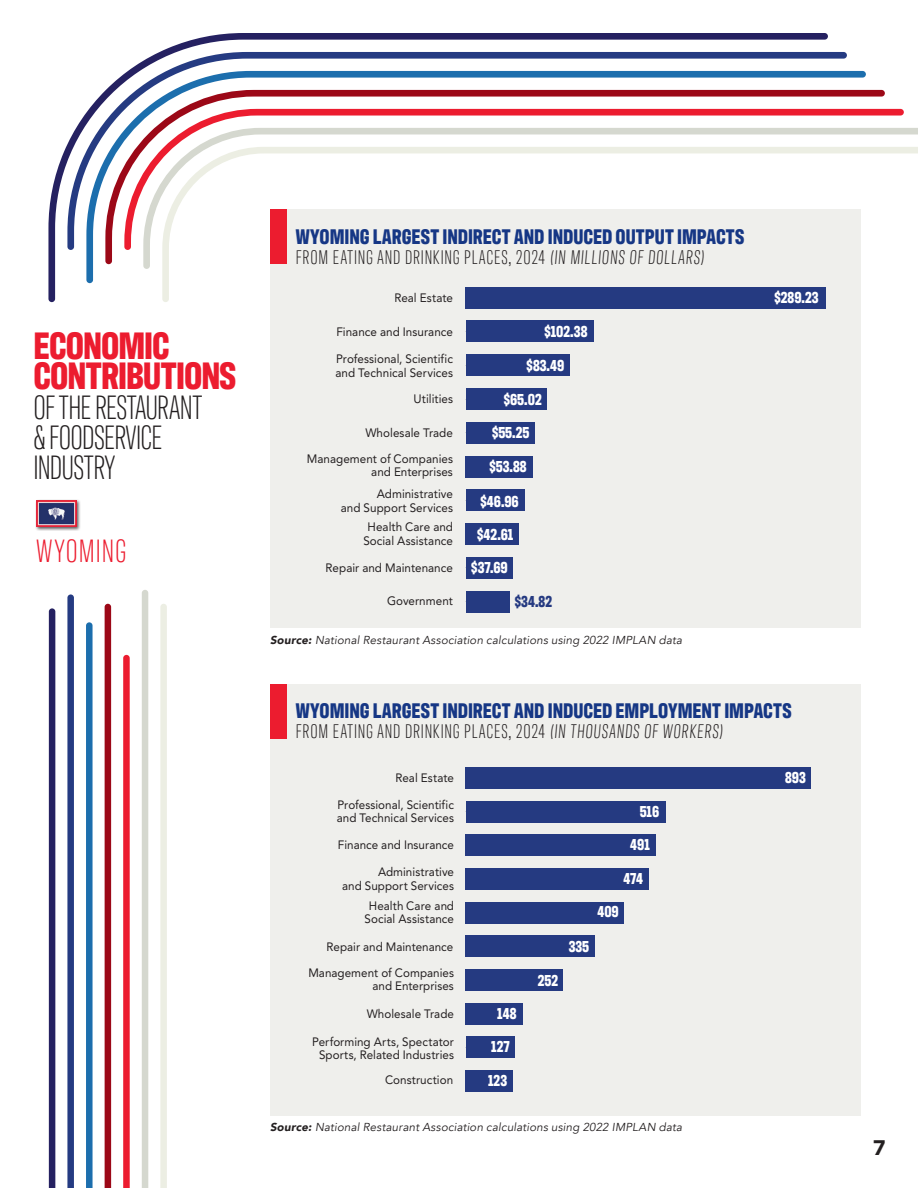
<style>
.page{position:relative;width:918px;height:1188px;background:#fff}
.page>*{position:absolute;margin:0;border:0;box-sizing:border-box;transform-origin:0 0}
.t1{font:700 39px/30px "Antarctican Headline";letter-spacing:-.02em;color:#ec1c2f}
.t2{font:300 34.5px/30px "Antarctican Headline";letter-spacing:-.02em;color:#231f20}
.t3{font:300 33px "Antarctican Headline";letter-spacing:.035em;color:#ec1c2f}
.t4{font:700 21.6px "Antarctican Headline";color:#163785}
.t5{font:900 21px "Avenir";color:#231f20}
.t6{font:300 20.1px "Antarctican Headline";letter-spacing:.045em;color:#231f20}
.t7{font:700 16.2px/33.3px "Antarctican Headline";color:#fff;text-align:center;scale:.96 1}
.t8{font:700 16.2px "Antarctican Headline";color:#253a81;scale:.96 1}
.t9{font:12.15px/13.5px "Avenir";letter-spacing:.005em;color:#231f20;text-align:right;scale:.96 1}
.t10{font:italic 11.55px "Avenir";letter-spacing:.015em;color:#231f20}
.s1{font-weight:900}
</style>
<div class="page">
<svg style="left:48px;top:33px;width:780px;height:269px"></svg>
<svg style="left:162px;top:147px;width:756px;height:155px"></svg>
<svg style="left:67px;top:52px;width:780px;height:198px"></svg>
<div style="left:49px;top:608px;width:6px;height:580px;background:#252161"></div>
<svg style="left:67px;top:594px;width:7px;height:594px;background:#34498a"></svg>
<svg style="left:86px;top:622px;width:7px;height:566px;background:#2c78b2"></svg>
<div style="left:105px;top:604px;width:6px;height:584px;background:#9c0817"></div>
<svg style="left:123px;top:655px;width:7px;height:533px;background:#ed2c3d"></svg>
<div style="left:142px;top:590px;width:6px;height:598px;background:#d5d8cf"></div>
<svg style="left:160px;top:604px;width:7px;height:584px;background:#edefe4"></svg>
<div style="left:35px;top:500px;width:46px;height:31px;background:#231f20;opacity:.75"></div>
<img style="left:37px;top:500px;width:39px;height:27px">
<div style="left:270px;top:209px;width:590px;height:419px;background:#efefec"></div>
<div style="left:270px;top:209px;width:16px;height:55px;background:#ec1c2f"></div>
<div style="left:466px;top:287px;width:360px;height:22px;background:#253a81"></div>
<div style="left:466px;top:321px;width:127px;height:21px;background:#253a81"></div>
<div style="left:466px;top:354px;width:104px;height:22px;background:#253a81"></div>
<div style="left:466px;top:388px;width:81px;height:22px;background:#253a81"></div>
<div style="left:466px;top:422px;width:69px;height:22px;background:#253a81"></div>
<div style="left:466px;top:456px;width:67px;height:21px;background:#253a81"></div>
<div style="left:466px;top:490px;width:58px;height:21px;background:#253a81"></div>
<div style="left:466px;top:523px;width:53px;height:22px;background:#253a81"></div>
<div style="left:466px;top:557px;width:47px;height:22px;background:#253a81"></div>
<div style="left:466px;top:591px;width:43px;height:22px;background:#253a81"></div>
<div style="left:270px;top:684px;width:590px;height:431px;background:#efefec"></div>
<div style="left:270px;top:684px;width:16px;height:54px;background:#ec1c2f"></div>
<div style="left:466px;top:767px;width:345px;height:22px;background:#253a81"></div>
<div style="left:466px;top:801px;width:199px;height:21px;background:#253a81"></div>
<div style="left:466px;top:834px;width:190px;height:22px;background:#253a81"></div>
<div style="left:466px;top:868px;width:183px;height:22px;background:#253a81"></div>
<div style="left:466px;top:902px;width:158px;height:21px;background:#253a81"></div>
<div style="left:466px;top:936px;width:129px;height:21px;background:#253a81"></div>
<div style="left:466px;top:969px;width:97px;height:22px;background:#253a81"></div>
<div style="left:466px;top:1003px;width:57px;height:21px;background:#253a81"></div>
<div style="left:466px;top:1037px;width:49px;height:21px;background:#253a81"></div>
<div style="left:466px;top:1070px;width:47px;height:22px;background:#253a81"></div>
<p class="t1" style="left:34px;top:328px;width:204px">ECONOMIC<br>CONTRIBUTIONS</p>
<p class="t2" style="left:34px;top:390px;width:170px">OF THE RESTAURANT &amp; FOODSERVICE<br>INDUSTRY</p>
<p class="t3" style="left:36px;top:529px;width:92px">WYOMING</p>
<p class="t4" style="left:296px;top:221px;width:450px">WYOMING LARGEST INDIRECT AND INDUCED OUTPUT IMPACTS</p>
<p class="t6" style="left:296px;top:244px;width:412px">FROM EATING AND DRINKING PLACES, 2024 (IN MILLIONS OF DOLLARS)</p>
<p class="t9" style="left:394px;top:291px;width:63px">Real Estate</p>
<p class="t9" style="left:336px;top:324px;width:123px">Finance and Insurance</p>
<p class="t9" style="left:335px;top:352px;width:124px;text-align:left">Professional, Scientific and Technical Services</p>
<p class="t9" style="left:414px;top:392px;width:42px">Utilities</p>
<p class="t9" style="left:365px;top:425px;width:93px">Wholesale Trade</p>
<p class="t9" style="left:307px;top:452px;width:154px">Management of Companies and Enterprises</p>
<p class="t9" style="left:341px;top:487px;width:118px">Administrative<br>and Support Services</p>
<p class="t9" style="left:363px;top:520px;width:95px;text-align:center">Health Care and<br>Social Assistance</p>
<p class="t9" style="left:326px;top:561px;width:134px">Repair and Maintenance</p>
<p class="t9" style="left:387px;top:594px;width:70px">Government</p>
<p class="t7" style="left:545px;top:314px;width:46px">$102.38</p>
<p class="t7" style="left:527px;top:347px;width:41px">$83.49</p>
<p class="t7" style="left:504px;top:381px;width:41px">$65.02</p>
<p class="t7" style="left:492px;top:415px;width:40px">$55.25</p>
<p class="t7" style="left:489px;top:448px;width:40px">$53.88</p>
<p class="t7" style="left:480px;top:483px;width:41px">$46.96</p>
<p class="t7" style="left:471px;top:517px;width:45px">$42.61 $37.69</p>
<p class="t8" style="left:515px;top:590px;width:40px">$34.82</p>
<p class="t10" style="left:270px;top:633px;width:414px"><span class="s1">Source:</span> National Restaurant Association calculations using 2022 IMPLAN data</p>
<p class="t7" style="left:774px;top:280px;width:48px">$289.23</p>
<p class="t4" style="left:296px;top:696px;width:497px">WYOMING LARGEST INDIRECT AND INDUCED EMPLOYMENT IMPACTS</p>
<p class="t6" style="left:296px;top:718px;width:431px">FROM EATING AND DRINKING PLACES, 2024 (IN THOUSANDS OF WORKERS)</p>
<p class="t7" style="left:785px;top:760px;width:23px">893</p>
<p class="t7" style="left:640px;top:793px;width:22px">516</p>
<p class="t7" style="left:630px;top:827px;width:22px">491</p>
<p class="t7" style="left:624px;top:861px;width:22px">474</p>
<p class="t7" style="left:597px;top:894px;width:24px">409</p>
<p class="t7" style="left:569px;top:929px;width:23px">335</p>
<p class="t7" style="left:538px;top:962px;width:23px">252</p>
<p class="t7" style="left:488px;top:996px;width:31px">148<br>127<br>123</p>
<p class="t9" style="left:396px;top:770px;width:62px">Real Estate</p>
<p class="t9" style="left:337px;top:798px;width:124px;text-align:left">Professional, Scientific and Technical Services</p>
<p class="t9" style="left:338px;top:838px;width:122px">Finance and Insurance</p>
<p class="t9" style="left:342px;top:865px;width:118px">Administrative<br>and Support Services</p>
<p class="t9" style="left:365px;top:898px;width:95px;text-align:center">Health Care and<br>Social Assistance</p>
<p class="t9" style="left:327px;top:940px;width:134px">Repair and Maintenance</p>
<p class="t9" style="left:308px;top:966px;width:153px">Management of Companies and Enterprises</p>
<p class="t9" style="left:367px;top:1006px;width:92px">Wholesale Trade</p>
<p class="t9" style="left:312px;top:1035px;width:149px;text-align:center">Performing Arts, Spectator<br>Sports, Related Industries</p>
<p class="t9" style="left:385px;top:1073px;width:73px">Construction</p>
<p class="t10" style="left:270px;top:1120px;width:414px"><span class="s1">Source:</span> National Restaurant Association calculations using 2022 IMPLAN data</p>
<h3 class="t5" style="left:873px;top:1130px;width:14px">7</h3>
</div>
